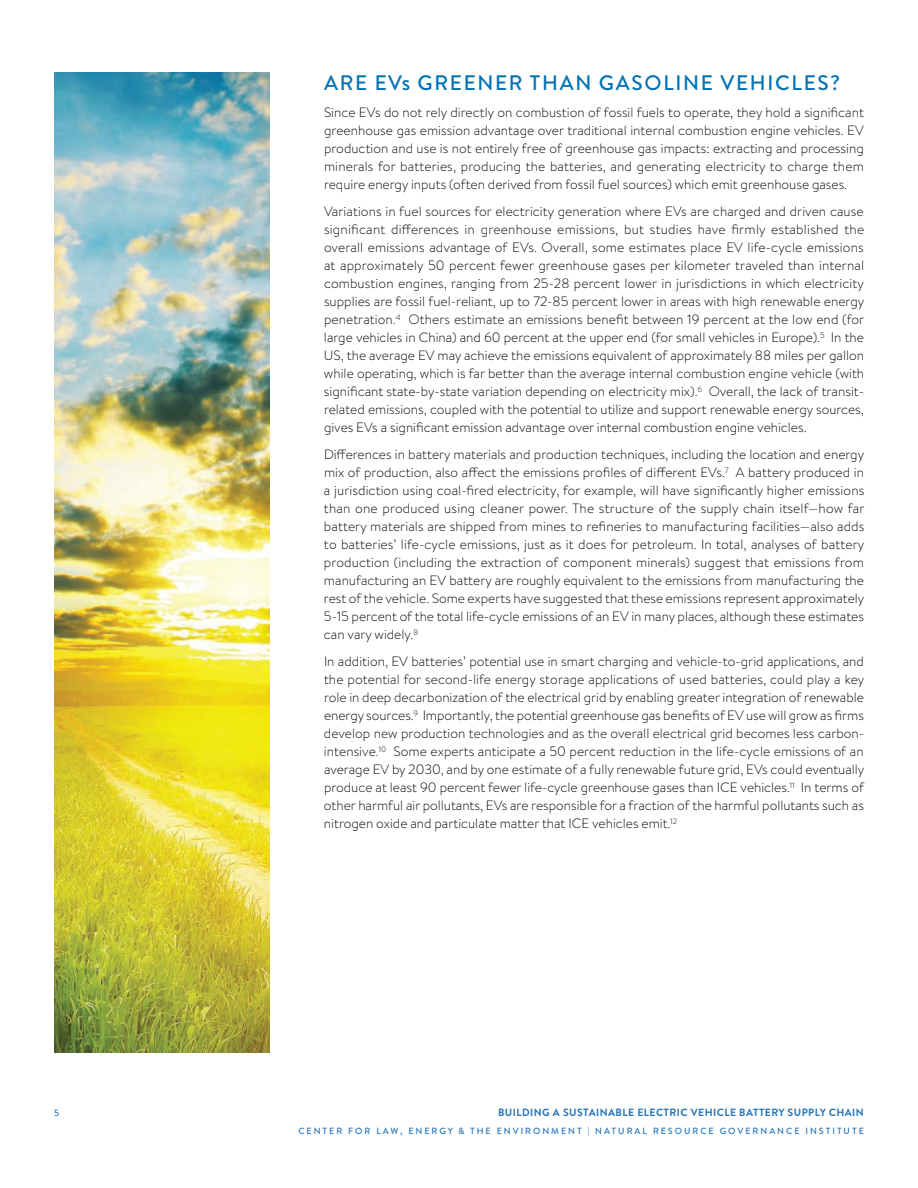
<style>
.page{position:relative;width:918px;height:1188px;background:#fff}
.page>*{position:absolute;margin:0;border:0;box-sizing:border-box;transform-origin:0 0}
.t1{font:500 21px "Brandon Text";letter-spacing:.08em;color:#0072b4}
.t2{font:300 13.5px/18px "Brandon Text";color:#040503;text-align:justify}
.t3{font:700 10.5px "Brandon Text";letter-spacing:.04em;color:#2574b7}
.t4{font:500 9px "Brandon Text";letter-spacing:.22em;color:#2574b7}
</style>
<div class="page">
<img style="left:54px;top:72px;width:216px;height:981px">
<h1 class="t1" style="left:324px;top:68px;width:518px">ARE EVs GREENER THAN GASOLINE VEHICLES?</h1>
<p class="t2" style="left:324px;top:103px;width:541px">Since EVs do not rely directly on combustion of fossil fuels to operate, they hold a significant greenhouse gas emission advantage over traditional internal combustion engine vehicles. EV production and use is not entirely free of greenhouse gas impacts: extracting and processing minerals for batteries, producing the batteries, and generating electricity to charge them require energy inputs (often derived from fossil fuel sources) which emit greenhouse gases.</p>
<p class="t2" style="left:324px;top:202px;width:542px">Variations in fuel sources for electricity generation where EVs are charged and driven cause significant differences in greenhouse emissions, but studies have firmly established the overall emissions advantage of EVs. Overall, some estimates place EV life-cycle emissions at approximately 50 percent fewer greenhouse gases per kilometer traveled than internal combustion engines, ranging from 25-28 percent lower in jurisdictions in which electricity supplies are fossil fuel-reliant, up to 72-85 percent lower in areas with high renewable energy penetration.<sup>4</sup> Others estimate an emissions benefit between 19 percent at the low end (for large vehicles in China) and 60 percent at the upper end (for small vehicles in Europe).<sup>5</sup> In the US, the average EV may achieve the emissions equivalent of approximately 88 miles per gallon while operating, which is far better than the average internal combustion engine vehicle (with significant state-by-state variation depending on electricity mix).<sup>6</sup> Overall, the lack of transit&shy;related emissions, coupled with the potential to utilize and support renewable energy sources, gives EVs a significant emission advantage over internal combustion engine vehicles.</p>
<p class="t2" style="left:324px;top:445px;width:542px">Differences in battery materials and production techniques, including the location and energy mix of production, also affect the emissions profiles of different EVs.<sup>7</sup> A battery produced in a jurisdiction using coal-fired electricity, for example, will have significantly higher emissions than one produced using cleaner power. The structure of the supply chain itself—how far battery materials are shipped from mines to refineries to manufacturing facilities—also adds to batteries’ life-cycle emissions, just as it does for petroleum. In total, analyses of battery production (including the extraction of component minerals) suggest that emissions from manufacturing an EV battery are roughly equivalent to the emissions from manufacturing the rest of the vehicle. Some experts have suggested that these emissions represent approximately 5-15 percent of the total life-cycle emissions of an EV in many places, although these estimates can vary widely.<sup>8</sup></p>
<p class="t2" style="left:324px;top:652px;width:542px">In addition, EV batteries’ potential use in smart charging and vehicle-to-grid applications, and the potential for second-life energy storage applications of used batteries, could play a key role in deep decarbonization of the electrical grid by enabling greater integration of renewable energy sources.<sup>9</sup> Importantly, the potential greenhouse gas benefits of EV use will grow as firms develop new production technologies and as the overall electrical grid becomes less carbon&shy;intensive.<sup>10</sup> Some experts anticipate a 50 percent reduction in the life-cycle emissions of an average EV by 2030, and by one estimate of a fully renewable future grid, EVs could eventually produce at least 90 percent fewer life-cycle greenhouse gases than ICE vehicles.<sup>11</sup> In terms of other harmful air pollutants, EVs are responsible for a fraction of the harmful pollutants such as nitrogen oxide and particulate matter that ICE vehicles emit.<sup>12</sup></p>
<p class="t4" style="left:54px;top:1107px;width:7px">5</p>
<p class="t3" style="left:498px;top:1105px;width:367px">BUILDING A SUSTAINABLE ELECTRIC VEHICLE BATTERY SUPPLY CHAIN</p>
<p class="t4" style="left:298px;top:1125px;width:567px">CENTER FOR LAW, ENERGY &amp; THE ENVIRONMENT | NATURAL RESOURCE GOVERNANCE INSTITUTE</p>
</div>
